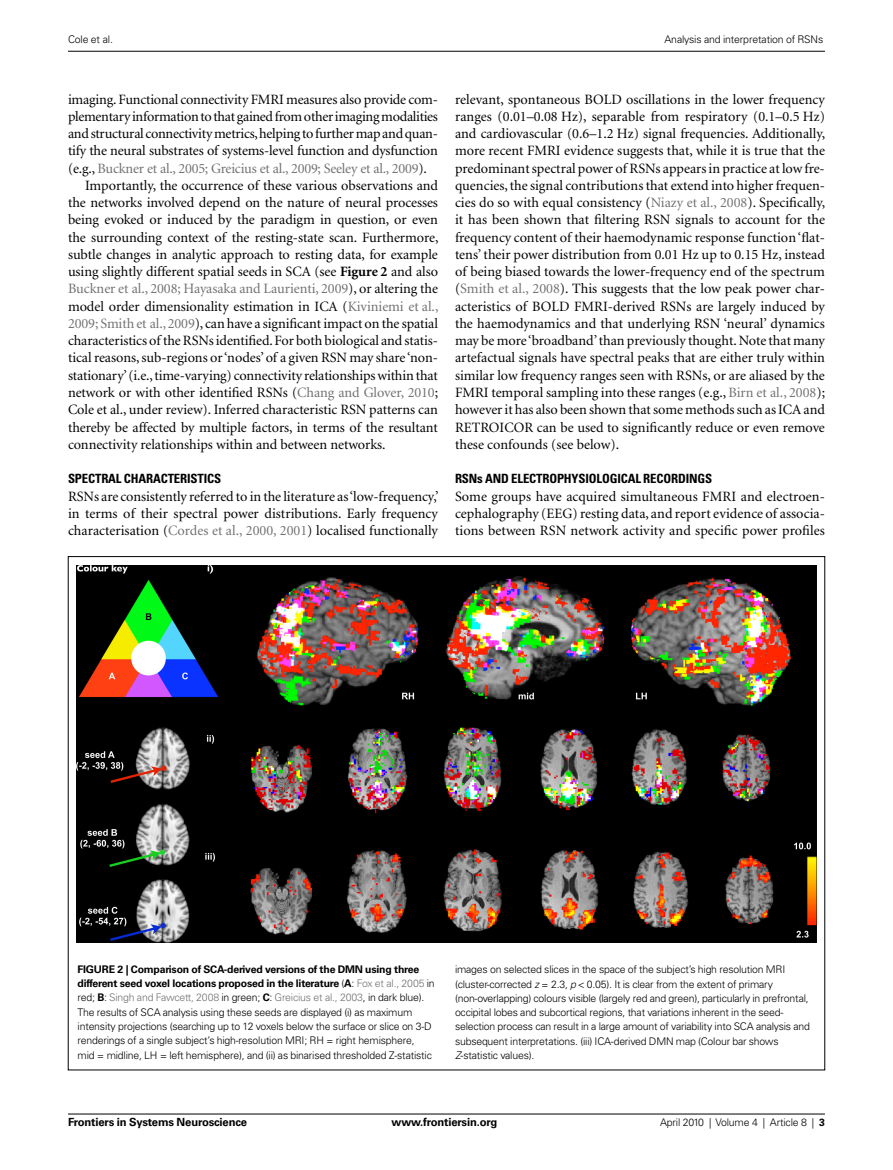
<style>
.page{position:relative;width:893px;height:1170px;background:#fff}
.page>*{position:absolute;margin:0;border:0;box-sizing:border-box;transform-origin:0 0}
.t1{font:14.25px/17.2px "Minion";letter-spacing:-.005em;color:#000;text-align:justify}
.t2{font:14.25px "Minion";letter-spacing:-.01em;color:#707173}
.t3{font:700 condensed 12.75px "Univers";letter-spacing:-.01em;color:#000}
.t4{font:700 11.25px "Univers";letter-spacing:-.015em;color:#000}
.t5{font:300 10.5px/14.2px "Univers";letter-spacing:-.02em;color:#000}
.s1{color:#000}
.s2{font-weight:700}
.s3{color:#707173}
.s4{font-style:italic}
</style>
<div class="page">
<hr style="left:68px;top:1113px;width:757px;height:1px;background:#000">
<hr style="left:68px;top:51px;width:757px;height:1px;background:#000">
<img style="left:77px;top:566px;width:739px;height:376px">
<p class="t5" style="left:68px;top:33px;width:46px">Cole et al.</p>
<p class="t5" style="left:664px;top:33px;width:160px">Analysis and interpretation of RSNs</p>
<p class="t1" style="left:68px;top:92px;width:371px">imaging. Functional connectivity FMRI measures also provide com-</p>
<p class="t1" style="left:68px;top:109px;width:371px">plementary information to that gained from other imaging modalities</p>
<p class="t1" style="left:68px;top:126px;width:371px">and structural connectivity metrics, helping to further map and quan-</p>
<p class="t1" style="left:68px;top:143px;width:371px">tify the neural substrates of systems-level function and dysfunction</p>
<p class="t2" style="left:68px;top:162px;width:360px"><span class="s1">(e.g.,</span> Buckner et al., 2005; Greicius et al., 2009; Seeley et al., 2009<span class="s1">).</span></p>
<p class="t1" style="left:85px;top:178px;width:355px">Importantly, the occurrence of these various observations and</p>
<p class="t1" style="left:68px;top:195px;width:371px">the networks involved depend on the nature of neural processes</p>
<p class="t1" style="left:68px;top:212px;width:371px">being evoked or induced by the paradigm in question, or even</p>
<p class="t1" style="left:68px;top:230px;width:372px">the surrounding context of the resting-state scan. Furthermore,</p>
<p class="t1" style="left:68px;top:247px;width:371px">subtle changes in analytic approach to resting data, for example</p>
<p class="t1" style="left:68px;top:264px;width:371px">using slightly different spatial seeds in SCA (see <span class="s2">Figure 2</span> and also</p>
<p class="t2" style="left:68px;top:283px;width:371px">Buckner et al., 2008; Hayasaka and Laurienti, 2009<span class="s1">), or altering the</span></p>
<p class="t1" style="left:68px;top:299px;width:372px">model order dimensionality estimation in ICA (<span class="s3">Kiviniemi et al.,</span></p>
<p class="t1" style="left:68px;top:316px;width:371px"><span class="s3">2009; Smith et al., 2009</span>), can have a significant impact on the spatial</p>
<p class="t1" style="left:68px;top:333px;width:371px">characteristics of the RSNs identified. For both biological and statis-</p>
<p class="t1" style="left:68px;top:350px;width:371px">tical reasons, sub-regions or ‘nodes’ of a given RSN may share ‘non-</p>
<p class="t1" style="left:68px;top:368px;width:371px">stationary’ (i.e., time-varying) connectivity relationships within that</p>
<p class="t1" style="left:68px;top:385px;width:372px">network or with other identified RSNs (<span class="s3">Chang and Glover, 2010</span>;</p>
<p class="t1" style="left:68px;top:402px;width:371px">Cole et al., under review). Inferred characteristic RSN patterns can</p>
<p class="t1" style="left:68px;top:419px;width:371px">thereby be affected by multiple factors, in terms of the resultant</p>
<p class="t1" style="left:68px;top:437px;width:319px">connectivity relationships within and between networks.</p>
<p class="t3" style="left:68px;top:474px;width:155px">SPECTRAL CHARACTERISTICS</p>
<p class="t1" style="left:68px;top:488px;width:372px">RSNs are consistently referred to in the literature as ‘low-frequency,’ in terms of their spectral power distributions. Early frequency characterisation (<span class="s3">Cordes et al., 2000, 2001</span>) localised functionally</p>
<p class="t1" style="left:455px;top:92px;width:372px">relevant, spontaneous BOLD oscillations in the lower frequency ranges (0.01–0.08 Hz), separable from respiratory (0.1–0.5 Hz) and cardiovascular (0.6–1.2 Hz) signal frequencies. Additionally, more recent FMRI evidence suggests that, while it is true that the predominant spectral power of RSNs appears in practice at low fre&shy;quencies, the signal contributions that extend into higher frequen&shy;cies do so with equal consistency (<span class="s3">Niazy et al., 2008</span>). Specifically, it has been shown that filtering RSN signals to account for the frequency content of their haemodynamic response function ‘flat&shy;tens’ their power distribution from 0.01 Hz up to 0.15 Hz, instead of being biased towards the lower-frequency end of the spectrum (<span class="s3">Smith et al., 2008</span>). This suggests that the low peak power char&shy;acteristics of BOLD FMRI-derived RSNs are largely induced by the haemodynamics and that underlying RSN ‘neural’ dynamics may be more ‘broadband’ than previously thought. Note that many artefactual signals have spectral peaks that are either truly within similar low frequency ranges seen with RSNs, or are aliased by the FMRI temporal sampling into these ranges (e.g., <span class="s3">Birn et al., 2008</span>); however it has also been shown that some methods such as ICA and RETROICOR can be used to significantly reduce or even remove these confounds (see below).</p>
<p class="t3" style="left:455px;top:474px;width:259px">RSNs AND ELECTROPHYSIOLOGICAL RECORDINGS</p>
<p class="t1" style="left:455px;top:488px;width:371px">Some groups have acquired simultaneous FMRI and electroen&shy;cephalography (EEG) resting data, and report evidence of associa&shy;tions between RSN network activity and specific power profiles</p>
<p class="t5" style="left:78px;top:962px;width:359px"><span class="s2">FIGURE 2 | Comparison of SCA-derived versions of the DMN using three different seed voxel locations proposed in the literature</span> (<span class="s2">A</span>: <span class="s3">Fox et al., 2005</span> in red; <span class="s2">B</span>: <span class="s3">Singh and Fawcett, 2008</span> in green; <span class="s2">C</span>: <span class="s3">Greicius et al., 2003</span>, in dark blue).<br>The results of SCA analysis using these seeds are displayed (i) as maximum intensity projections (searching up to 12 voxels below the surface or slice on 3-D renderings of a single subject’s high-resolution MRI; RH = right hemisphere,<br>mid = midline, LH = left hemisphere), and (ii) as binarised thresholded Z-statistic</p>
<p class="t5" style="left:455px;top:963px;width:356px">images on selected slices in the space of the subject’s high resolution MRI (cluster-corrected <span class="s4">z</span> = 2.3, <span class="s4">p</span> 0.05). It is clear from the extent of primary (non-overlapping) colours visible (largely red and green), particularly in prefrontal, occipital lobes and subcortical regions, that variations inherent in the seed&shy;selection process can result in a large amount of variability into SCA analysis and subsequent interpretations. (iii) ICA-derived DMN map (Colour bar shows <span class="s4">Z</span>-statistic values).</p>
<p class="t4" style="left:68px;top:1117px;width:181px">Frontiers in Systems Neuroscience</p>
<p class="t4" style="left:392px;top:1117px;width:107px">www.frontiersin.org</p>
<p class="t5" style="left:660px;top:1115px;width:166px">April 2010 | Volume 4 | Article 8 | <span class="s2">3</span></p>
</div>
